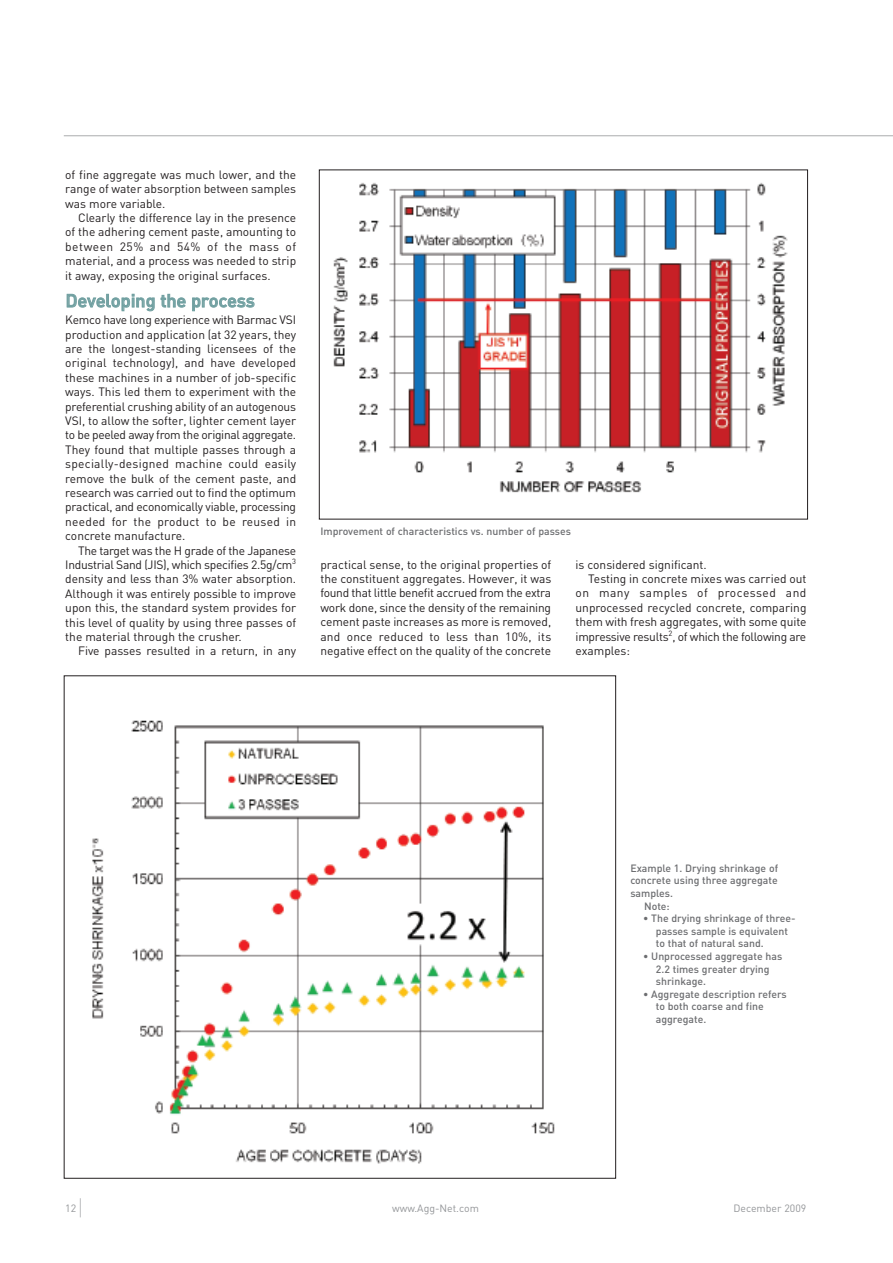
<style>
.page{position:relative;width:893px;height:1263px;background:#fff}
.page>*{position:absolute;margin:0;border:0;box-sizing:border-box;transform-origin:0 0}
.t1{font:500 18px "DIN";color:#71a0a1}
.t2{font:12px/14.4px "DIN";color:#231f20;text-align:justify}
.t3{font:12px "DIN";letter-spacing:-.02em;color:#231f20}
.t4{font:12px "DIN";letter-spacing:.04em;color:#231f20}
.t5{font:500 10.5px/12.6px "DIN";color:#6c6d70}
.t6{font:10.5px "DIN";color:#939598}
</style>
<div class="page">
<svg style="left:80px;top:1198px;width:1px;height:19px"></svg>
<hr style="left:64px;top:135px;width:829px;height:1px;background:#aaacad">
<img style="left:333px;top:182px;width:455px;height:311px">
<img style="left:92px;top:720px;width:463px;height:444px">
<p class="t2" style="left:65px;top:167px;width:232px">of fine aggregate was much lower, and the range of water absorption between samples was more variable.</p>
<p class="t2" style="left:65px;top:211px;width:232px;text-indent:13px">Clearly the difference lay in the presence of the adhering cement paste, amounting to between 25% and 54% of the mass of material, and a process was needed to strip it away, exposing the original surfaces.</p>
<h1 class="t1" style="left:66px;top:290px;width:191px">Developing the process</h1>
<p class="t2" style="left:65px;top:313px;width:233px">Kemco have long experience with Barmac VSI production and application (at 32 years, they are the longest-standing licensees of the original technology), and have developed these machines in a number of job-specific ways. This led them to experiment with the preferential crushing ability of an autogenous VSI, to allow the softer, lighter cement layer to be peeled away from the original aggregate.<br>They found that multiple passes through a specially-designed machine could easily remove the bulk of the cement paste, and research was carried out to find the optimum practical, and economically viable, processing needed for the product to be reused in concrete manufacture.</p>
<p class="t2" style="left:65px;top:543px;width:232px;text-indent:13px">The target was the H grade of the Japanese Industrial Sand (JIS), which specifies 2.5g/cm<sup>3 </sup>density and less than 3% water absorption.<br>Although it was entirely possible to improve upon this, the standard system provides for this level of quality by using three passes of the material through the crusher.</p>
<p class="t2" style="left:78px;top:644px;width:220px">Five passes resulted in a return, in any</p>
<p class="t5" style="left:320px;top:525px;width:252px">Improvement of characteristics vs. number of passes</p>
<p class="t2" style="left:320px;top:557px;width:232px">practical sense, to the original properties of the constituent aggregates. However, it was found that little benefit accrued from the extra work done, since the density of the remaining cement paste increases as more is removed, and once reduced to less than 10%, its negative effect on the quality of the concrete</p>
<p class="t2" style="left:576px;top:557px;width:133px">is considered significant.</p>
<p class="t2" style="left:588px;top:572px;width:220px">Testing in concrete mixes was carried out</p>
<p class="t4" style="left:576px;top:586px;width:232px">on many samples of processed and</p>
<p class="t2" style="left:576px;top:600px;width:232px">unprocessed recycled concrete, comparing</p>
<p class="t2" style="left:576px;top:615px;width:232px">them with fresh aggregates, with some quite</p>
<p class="t3" style="left:576px;top:629px;width:232px">impressive results<sup>2</sup>, of which the following are</p>
<p class="t2" style="left:576px;top:644px;width:56px">examples:</p>
<p class="t5" style="left:630px;top:862px;width:149px">Example 1. Drying shrinkage of</p>
<p class="t5" style="left:630px;top:874px;width:149px">concrete using three aggregate</p>
<p class="t5" style="left:630px;top:887px;width:44px">samples.</p>
<p class="t5" style="left:644px;top:900px;width:27px">Note:</p>
<p class="t5" style="left:656px;top:912px;width:141px;text-indent:-13px">• The drying shrinkage of three&shy;passes sample is equivalent to that of natural sand.</p>
<p class="t5" style="left:656px;top:950px;width:128px;text-indent:-13px">• Unprocessed aggregate has<br>2.2 times greater drying shrinkage.</p>
<p class="t5" style="left:656px;top:988px;width:132px;text-indent:-13px">• Aggregate description refers to both coarse and fine aggregate.</p>
<p class="t6" style="left:65px;top:1202px;width:12px">12</p>
<p class="t6" style="left:392px;top:1202px;width:88px">www.Agg-Net.com</p>
<p class="t6" style="left:733px;top:1202px;width:74px">December 2009</p>
</div>
